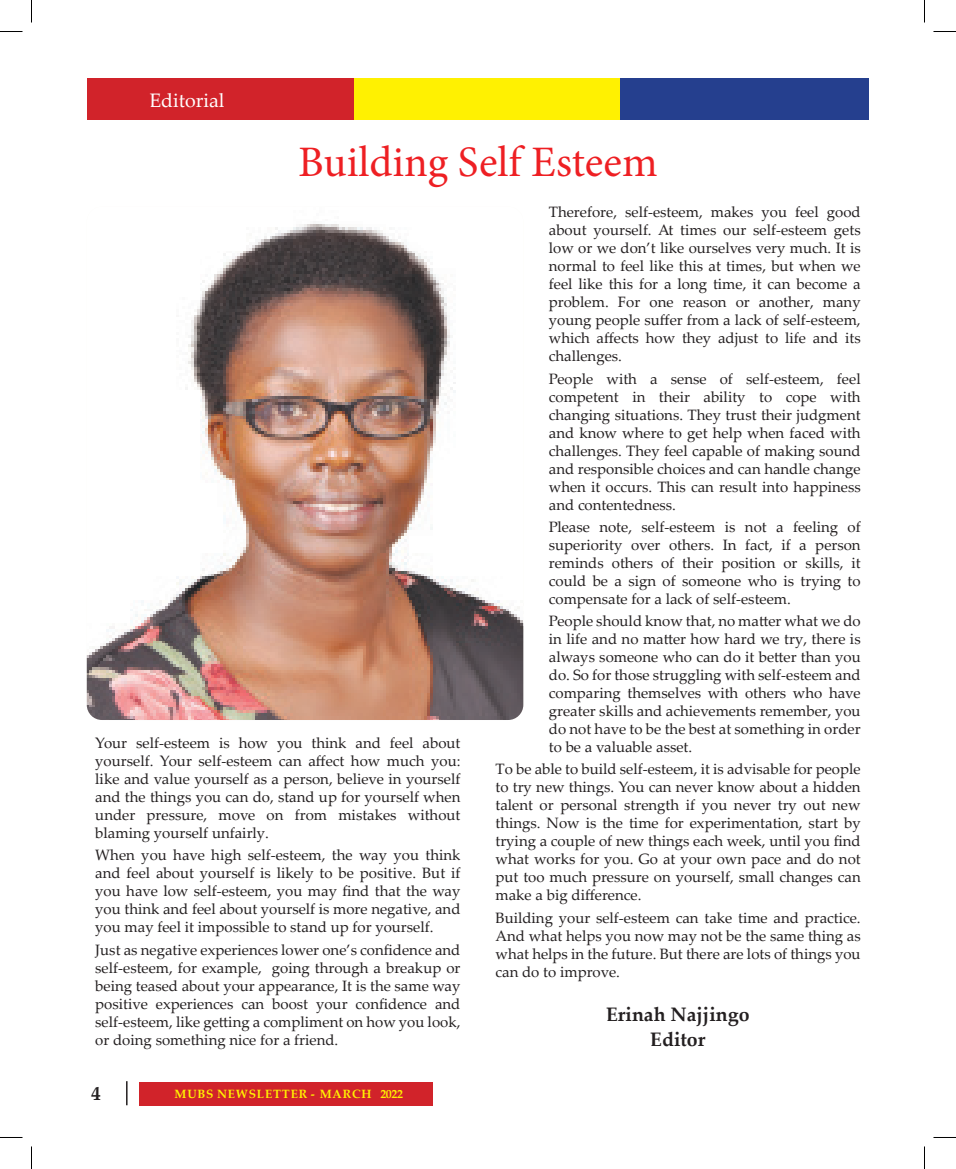
<style>
.page{position:relative;width:956px;height:1169px;background:#fff}
.page>*{position:absolute;margin:0;border:0;box-sizing:border-box;transform-origin:0 0}
.t1{font:43.5px "Minion Pro";color:#ee1f23}
.t2{font:700 19.5px/25.5px "Palatino Linotype";color:#231f20;text-align:center}
.t3{font:19.5px "Palatino Linotype";color:#fff}
.t4{font:15px/18px "Palatino Linotype";color:#231f20;text-align:justify}
.t5{font:700 12px "Palatino Linotype";letter-spacing:.07em;color:#fff101}
</style>
<div class="page">
<hr style="left:126px;top:1081px;width:2px;height:24px;background:#231f20">
<div style="left:139px;top:1082px;width:294px;height:23px;background:#d1232a"></div>
<div style="left:354px;top:78px;width:266px;height:41px;background:#fff101"></div>
<div style="left:620px;top:78px;width:249px;height:41px;background:#253f8e"></div>
<div style="left:87px;top:78px;width:267px;height:41px;background:#d1232a"></div>
<img style="left:87px;top:224px;width:436px;height:496px">
<svg style="left:0;top:31px;width:22px;height:1px"></svg>
<svg style="left:933px;top:31px;width:23px;height:1px"></svg>
<svg style="left:0;top:1137px;width:22px;height:1px"></svg>
<svg style="left:933px;top:1137px;width:23px;height:1px"></svg>
<svg style="left:31px;top:0;width:1px;height:23px"></svg>
<svg style="left:31px;top:1146px;width:1px;height:23px"></svg>
<svg style="left:924px;top:0;width:1px;height:23px"></svg>
<svg style="left:924px;top:1146px;width:1px;height:23px"></svg>
<h2 class="t3" style="left:149px;top:86px;width:77px">Editorial</h2>
<h1 class="t1" style="left:298px;top:132px;width:361px">Building Self Esteem</h1>
<p class="t4" style="left:95px;top:733px;width:367px">Your self-esteem is how you think and feel about yourself. Your self-esteem can affect how much you: like and value yourself as a person, believe in yourself and the things you can do, stand up for yourself when under pressure, move on from mistakes without blaming yourself unfairly.</p>
<p class="t4" style="left:95px;top:845px;width:367px">When you have high self-esteem, the way you think and feel about yourself is likely to be positive. But if you have low self-esteem, you may find that the way you think and feel about yourself is more negative, and you may feel it impossible to stand up for yourself.</p>
<p class="t4" style="left:95px;top:940px;width:367px">Just as negative experiences lower one’s confidence and self-esteem, for example, going through a breakup or being teased about your appearance, It is the same way positive experiences can boost your confidence and self-esteem, like getting a compliment on how you look, or doing something nice for a friend.</p>
<h2 class="t2" style="left:91px;top:1080px;width:11px">4</h2>
<p class="t5" style="left:175px;top:1085px;width:230px">MUBS NEWSLETTER - MARCH 2022</p>
<p class="t4" style="left:549px;top:202px;width:313px">Therefore, self-esteem, makes you feel good about yourself. At times our self-esteem gets low or we don’t like ourselves very much. It is normal to feel like this at times, but when we feel like this for a long time, it can become a problem. For one reason or another, many young people suffer from a lack of self-esteem, which affects how they adjust to life and its challenges.</p>
<p class="t4" style="left:549px;top:369px;width:313px">People with a sense of self-esteem, feel competent in their ability to cope with changing situations. They trust their judgment and know where to get help when faced with challenges. They feel capable of making sound and responsible choices and can handle change when it occurs. This can result into happiness and contentedness.</p>
<p class="t4" style="left:549px;top:517px;width:313px">Please note, self-esteem is not a feeling of superiority over others. In fact, if a person reminds others of their position or skills, it could be a sign of someone who is trying to compensate for a lack of self-esteem.</p>
<p class="t4" style="left:549px;top:611px;width:313px">People should know that, no matter what we do in life and no matter how hard we try, there is always someone who can do it better than you do. So for those struggling with self-esteem and comparing themselves with others who have greater skills and achievements remember, you do not have to be the best at something in order to be a valuable asset.</p>
<p class="t4" style="left:495px;top:759px;width:367px">To be able to build self-esteem, it is advisable for people to try new things. You can never know about a hidden talent or personal strength if you never try out new things. Now is the time for experimentation, start by trying a couple of new things each week, until you find what works for you. Go at your own pace and do not put too much pressure on yourself, small changes can make a big difference.</p>
<p class="t4" style="left:495px;top:908px;width:367px">Building your self-esteem can take time and practice.<br>And what helps you now may not be the same thing as what helps in the future. But there are lots of things you can do to improve.</p>
<h2 class="t2" style="left:606px;top:1000px;width:145px">Erinah Najjingo<br>Editor</h2>
</div>
